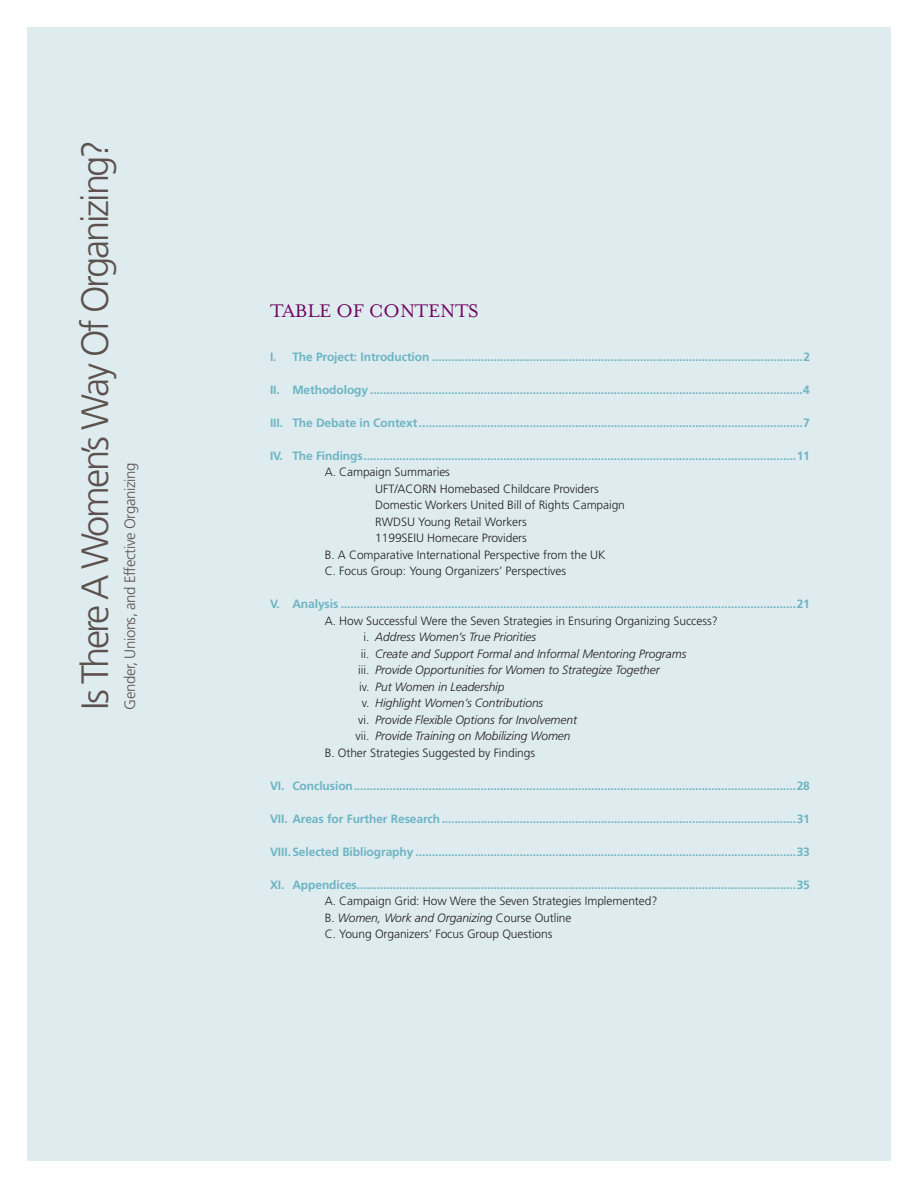
<style>
.page{position:relative;width:918px;height:1188px;background:#fff}
.page>*{position:absolute;margin:0;border:0;box-sizing:border-box;transform-origin:0 0}
.t1{font:300 38.1px "Frutiger";letter-spacing:-.055em;color:#5d514e}
.t2{font:21px "Mrs Eaves Roman";letter-spacing:-.005em;color:#6e015e}
.t3{font:300 15px "Frutiger";letter-spacing:-.03em;color:#5d514e}
.t4{font:700 12px "Frutiger";letter-spacing:-.005em;color:#6db4c2}
.t5{font:300 12px/16.5px "Frutiger";letter-spacing:-.005em;color:#231f20}
.t6{font:italic 300 12px "Frutiger";letter-spacing:-.005em;color:#231f20}
.s1{font-style:normal}
.s2{font-style:italic}
</style>
<div class="page">
<div style="left:27px;top:27px;width:864px;height:1134px;background:#deecf0"></div>
<h1 class="t1" style="left:79px;top:710px;width:571px;rotate:-90deg">Is There A Women’s Way Of Organizing?</h1>
<p class="t3" style="left:124px;top:710px;width:248px;rotate:-90deg">Gender, Unions, and Effective Organizing</p>
<h2 class="t2" style="left:270px;top:298px;width:210px">TABLE OF CONTENTS</h2>
<p class="t4" style="left:270px;top:352px;width:542px">I. The Project: Introduction ..................................................................................................................2</p>
<p class="t4" style="left:270px;top:385px;width:541px">II. Methodology .....................................................................................................................................4</p>
<p class="t4" style="left:270px;top:418px;width:541px">III. The Debate in Context......................................................................................................................7</p>
<p class="t4" style="left:270px;top:451px;width:541px">IV. The Findings.....................................................................................................................................11</p>
<p class="t5" style="left:325px;top:465px;width:127px">A. Campaign Summaries</p>
<p class="t5" style="left:375px;top:481px;width:225px">UFT/ACORN Homebased Childcare Providers</p>
<p class="t5" style="left:375px;top:498px;width:251px">Domestic Workers United Bill of Rights Campaign</p>
<p class="t5" style="left:375px;top:514px;width:153px">RWDSU Young Retail Workers</p>
<p class="t5" style="left:375px;top:531px;width:153px">1199SEIU Homecare Providers</p>
<p class="t5" style="left:325px;top:547px;width:282px">B. A Comparative International Perspective from the UK</p>
<p class="t5" style="left:325px;top:564px;width:243px">C. Focus Group: Young Organizers’ Perspectives</p>
<p class="t4" style="left:270px;top:599px;width:541px">V. Analysis ............................................................................................................................................21</p>
<p class="t5" style="left:325px;top:613px;width:394px">A. How Successful Were the Seven Strategies in Ensuring Organizing Success?</p>
<p class="t6" style="left:364px;top:632px;width:174px"><span class="s1">i.</span> Address Women’s True Priorities</p>
<p class="t6" style="left:361px;top:649px;width:327px"><span class="s1">ii.</span> Create and Support Formal and Informal Mentoring Programs</p>
<p class="t6" style="left:358px;top:665px;width:303px"><span class="s1">iii.</span> Provide Opportunities for Women to Strategize Together</p>
<p class="t6" style="left:359px;top:682px;width:147px"><span class="s1">iv.</span> Put Women in Leadership</p>
<p class="t6" style="left:362px;top:698px;width:183px"><span class="s1">v.</span> Highlight Women’s Contributions</p>
<p class="t6" style="left:358px;top:715px;width:220px"><span class="s1">vi.</span> Provide Flexible Options for Involvement</p>
<p class="t6" style="left:356px;top:731px;width:216px"><span class="s1">vii.</span> Provide Training on Mobilizing Women</p>
<p class="t5" style="left:325px;top:745px;width:212px">B. Other Strategies Suggested by Findings</p>
<p class="t4" style="left:270px;top:781px;width:541px">VI. Conclusion........................................................................................................................................28</p>
<p class="t4" style="left:270px;top:814px;width:541px">VII. Areas for Further Research.............................................................................................................31</p>
<p class="t4" style="left:270px;top:847px;width:541px">VIII.Selected Bibliography .....................................................................................................................33</p>
<p class="t4" style="left:270px;top:880px;width:541px">XI. Appendices.......................................................................................................................................35</p>
<p class="t5" style="left:325px;top:894px;width:334px">A. Campaign Grid: How Were the Seven Strategies Implemented?<br>B. <span class="s2">Women, Work and Organizing</span> Course Outline<br>C. Young Organizers’ Focus Group Questions</p>
</div>
